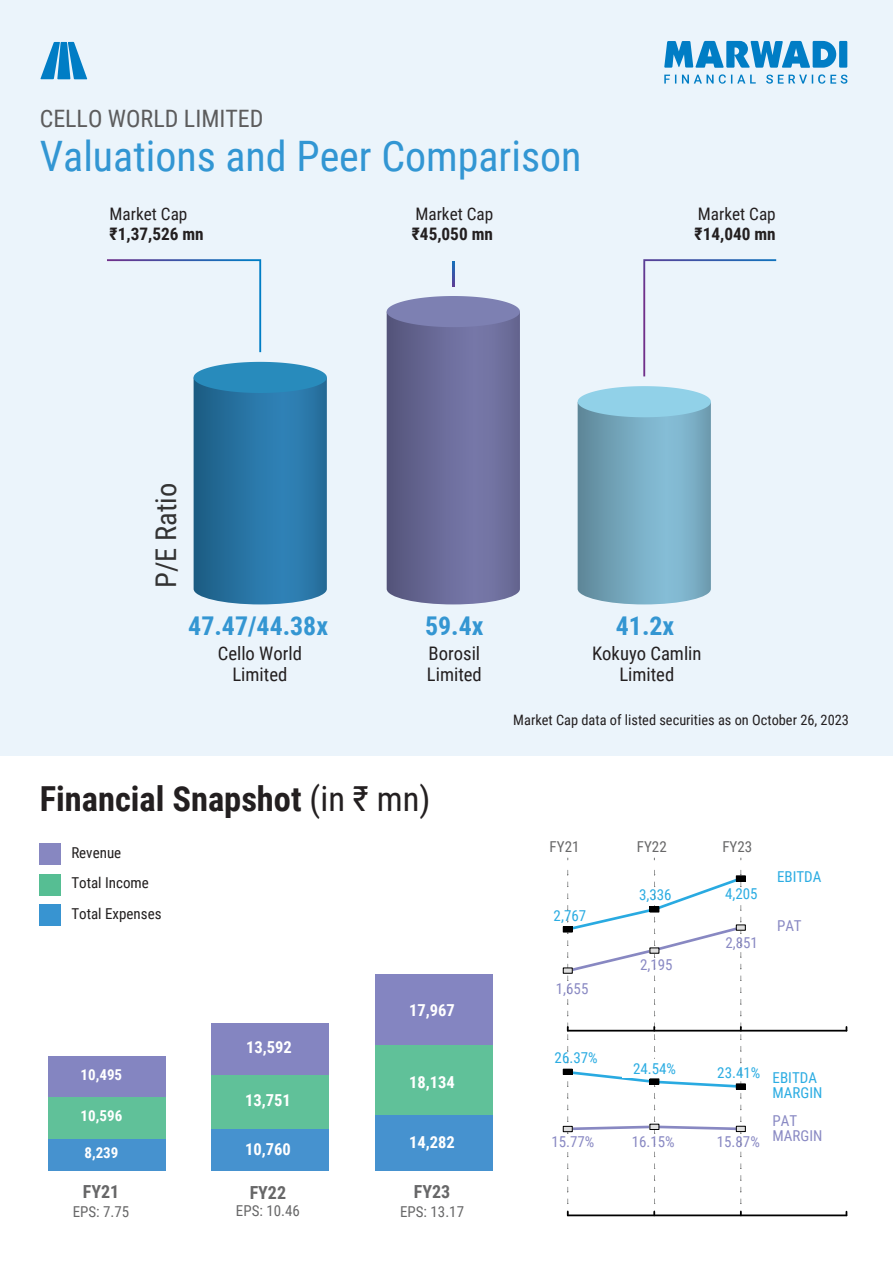
<style>
.page{position:relative;width:893px;height:1264px;background:#fff}
.page>*{position:absolute;margin:0;border:0;box-sizing:border-box;transform-origin:0 0}
.t1{font:42px "Roboto Condensed";color:#3296d3}
.t2{font:700 34.5px "Roboto Condensed";color:#231f20}
.t3{font:28.5px "Roboto Condensed";color:#333}
.t4{font:700 25.8px "Roboto Condensed";color:#3496d2}
.t5{font:24px "Roboto Condensed";color:#5c5c5d}
.t6{font:18.6px "Roboto Condensed";color:#231f20}
.t7{font:700 18px "Roboto Condensed";color:#676768}
.t8{font:700 17.25px "Roboto Condensed";color:#231f20}
.t9{font:17.25px "Roboto Condensed";color:#231f20}
.t10{font:700 16.5px "Roboto Condensed";color:#fff}
.t11{font:15px "Roboto Condensed";color:#2bace2}
.t12{font:15px "Roboto Condensed";color:#8989c3}
.t13{font:15px "Roboto Condensed";color:#676768}
.t14{font:15px "Roboto Condensed";color:#221f1f}
.t15{font:700 15px "Roboto Condensed";color:#fff}
.t16{font:14.4px "Roboto Condensed";color:#231f20}
.s1{font-weight:400}
</style>
<div class="page">
<div style="left:0;top:0;width:892px;height:756px;background:#ebf4fb"></div>
<svg style="left:40px;top:42px;width:47px;height:37px"></svg>
<svg style="left:664px;top:74px;width:183px;height:10px"></svg>
<div style="left:839px;top:41px;width:8px;height:27px;background:#007dc5"></div>
<svg style="left:664px;top:41px;width:172px;height:27px"></svg>
<div style="left:40px;top:904px;width:21px;height:21px;background:#3894d1"></div>
<div style="left:40px;top:873px;width:21px;height:22px;background:#56be93"></div>
<div style="left:40px;top:843px;width:21px;height:22px;background:#8787c1"></div>
<hr style="left:567px;top:1214px;width:279px;height:2px;background:#000">
<div style="left:562px;top:1125px;width:10px;height:7px;border:1px solid #000"></div>
<div style="left:735px;top:1125px;width:10px;height:6px;border:1px solid #000"></div>
<div style="left:562px;top:1068px;width:10px;height:6px;border:1px solid #000"></div>
<div style="left:735px;top:1083px;width:10px;height:6px;border:1px solid #000"></div>
<hr style="left:567px;top:1029px;width:279px;height:2px;background:#000">
<svg style="left:564px;top:870px;width:180px;height:345px"></svg>
<svg style="left:563px;top:967px;width:9px;height:6px"></svg>
<svg style="left:650px;top:947px;width:9px;height:6px"></svg>
<svg style="left:736px;top:924px;width:9px;height:6px"></svg>
<div style="left:563px;top:926px;width:9px;height:6px;background:#000"></div>
<div style="left:562px;top:926px;width:10px;height:6px;border:1px solid #000"></div>
<div style="left:650px;top:906px;width:9px;height:6px;background:#000"></div>
<div style="left:649px;top:906px;width:10px;height:6px;border:1px solid #000"></div>
<div style="left:736px;top:875px;width:9px;height:6px;background:#000"></div>
<div style="left:735px;top:875px;width:10px;height:6px;border:1px solid #000"></div>
<div style="left:542px;top:1135px;width:38px;height:16px;background:#fff"></div>
<div style="left:622px;top:1059px;width:38px;height:18px;background:#fff"></div>
<div style="left:722px;top:888px;width:51px;height:13px;background:#fff"></div>
<div style="left:743px;top:1062px;width:67px;height:15px;background:#fff"></div>
<svg style="left:643px;top:259px;width:133px;height:117px"></svg>
<svg style="left:577px;top:386px;width:133px;height:218px;background:#80b1c6"></svg>
<svg style="left:193px;top:362px;width:134px;height:242px;background:#2e79a7"></svg>
<svg style="left:386px;top:296px;width:134px;height:308px;background:#6e6f9b"></svg>
<svg style="left:107px;top:259px;width:154px;height:93px"></svg>
<hr style="left:452px;top:262px;width:2px;height:24px;background:#fff">
<div style="left:48px;top:1056px;width:117px;height:41px;background:#8485c1"></div>
<div style="left:48px;top:1097px;width:117px;height:42px;background:#60c199"></div>
<div style="left:48px;top:1139px;width:117px;height:32px;background:#4692cf"></div>
<div style="left:211px;top:1022px;width:118px;height:53px;background:#8485c1"></div>
<div style="left:211px;top:1075px;width:117px;height:54px;background:#60c199"></div>
<div style="left:211px;top:1129px;width:117px;height:42px;background:#4692cf"></div>
<div style="left:375px;top:974px;width:117px;height:70px;background:#8485c1"></div>
<div style="left:375px;top:1044px;width:117px;height:71px;background:#60c199"></div>
<div style="left:375px;top:1115px;width:117px;height:56px;background:#4692cf"></div>
<p class="t5" style="left:40px;top:104px;width:225px">CELLO WORLD LIMITED</p>
<p class="t1" style="left:40px;top:132px;width:543px">Valuations and Peer Comparison</p>
<p class="t9" style="left:110px;top:204px;width:79px">Market Cap</p>
<p class="t8" style="left:110px;top:224px;width:96px">₹1,37,526 mn</p>
<p class="t3" style="left:149px;top:588px;width:106px;rotate:-90deg">P/E Ratio</p>
<p class="t9" style="left:415px;top:204px;width:79px">Market Cap</p>
<p class="t8" style="left:412px;top:224px;width:83px">₹45,050 mn</p>
<p class="t9" style="left:697px;top:204px;width:79px">Market Cap</p>
<p class="t8" style="left:694px;top:224px;width:83px">₹14,040 mn</p>
<p class="t4" style="left:188px;top:611px;width:141px">47.47/44.38x</p>
<p class="t4" style="left:425px;top:611px;width:60px">59.4x</p>
<p class="t4" style="left:616px;top:611px;width:60px">41.2x</p>
<p class="t6" style="left:218px;top:643px;width:86px">Cello World</p>
<p class="t6" style="left:232px;top:664px;width:56px">Limited</p>
<p class="t6" style="left:428px;top:643px;width:53px">Borosil</p>
<p class="t6" style="left:427px;top:664px;width:56px">Limited</p>
<p class="t6" style="left:592px;top:643px;width:111px">Kokuyo Camlin</p>
<p class="t6" style="left:619px;top:664px;width:56px">Limited</p>
<p class="t2" style="left:40px;top:779px;width:392px">Financial Snapshot <span class="s1">(in ₹ mn)</span></p>
<p class="t14" style="left:71px;top:843px;width:51px">Revenue</p>
<p class="t14" style="left:71px;top:874px;width:79px">Total Income</p>
<p class="t14" style="left:71px;top:904px;width:92px">Total Expenses</p>
<p class="t15" style="left:81px;top:1065px;width:43px">10,495</p>
<p class="t15" style="left:81px;top:1106px;width:43px">10,596</p>
<p class="t15" style="left:84px;top:1143px;width:35px">8,239</p>
<p class="t7" style="left:83px;top:1181px;width:38px">FY21</p>
<p class="t13" style="left:73px;top:1202px;width:58px">EPS: 7.75</p>
<p class="t10" style="left:246px;top:1038px;width:47px">13,592</p>
<p class="t10" style="left:245px;top:1090px;width:47px">13,751</p>
<p class="t10" style="left:245px;top:1139px;width:47px">10,760</p>
<p class="t7" style="left:250px;top:1182px;width:38px">FY22</p>
<p class="t13" style="left:236px;top:1201px;width:65px">EPS: 10.46</p>
<p class="t10" style="left:409px;top:1000px;width:47px">17,967</p>
<p class="t10" style="left:409px;top:1072px;width:47px">18,134</p>
<p class="t10" style="left:409px;top:1132px;width:47px">14,282</p>
<p class="t7" style="left:414px;top:1181px;width:38px">FY23</p>
<p class="t13" style="left:400px;top:1202px;width:65px">EPS: 13.17</p>
<p class="t16" style="left:513px;top:712px;width:337px">Market Cap data of listed securities as on October 26, 2023</p>
<p class="t13" style="left:549px;top:838px;width:31px">FY21</p>
<p class="t13" style="left:636px;top:838px;width:31px">FY22</p>
<p class="t13" style="left:722px;top:838px;width:31px">FY23</p>
<p class="t11" style="left:553px;top:907px;width:34px">2,767</p>
<p class="t12" style="left:556px;top:979px;width:34px">1,655</p>
<p class="t11" style="left:639px;top:885px;width:34px">3,336</p>
<p class="t11" style="left:725px;top:884px;width:34px">4,205</p>
<p class="t12" style="left:640px;top:956px;width:34px">2,195</p>
<p class="t12" style="left:725px;top:933px;width:34px">2,851</p>
<p class="t11" style="left:777px;top:868px;width:46px">EBITDA</p>
<p class="t12" style="left:777px;top:916px;width:26px">PAT</p>
<p class="t11" style="left:554px;top:1048px;width:44px">26.37%</p>
<p class="t12" style="left:551px;top:1133px;width:44px">15.77%</p>
<p class="t11" style="left:633px;top:1060px;width:44px">24.54%</p>
<p class="t11" style="left:717px;top:1063px;width:44px">23.41%</p>
<p class="t12" style="left:631px;top:1132px;width:44px">16.15%</p>
<p class="t12" style="left:716px;top:1133px;width:44px">15.87%</p>
<p class="t11" style="left:772px;top:1069px;width:46px">EBITDA</p>
<p class="t11" style="left:772px;top:1083px;width:51px">MARGIN</p>
<p class="t12" style="left:772px;top:1112px;width:26px">PAT</p>
<p class="t12" style="left:772px;top:1126px;width:51px">MARGIN</p>
</div>
